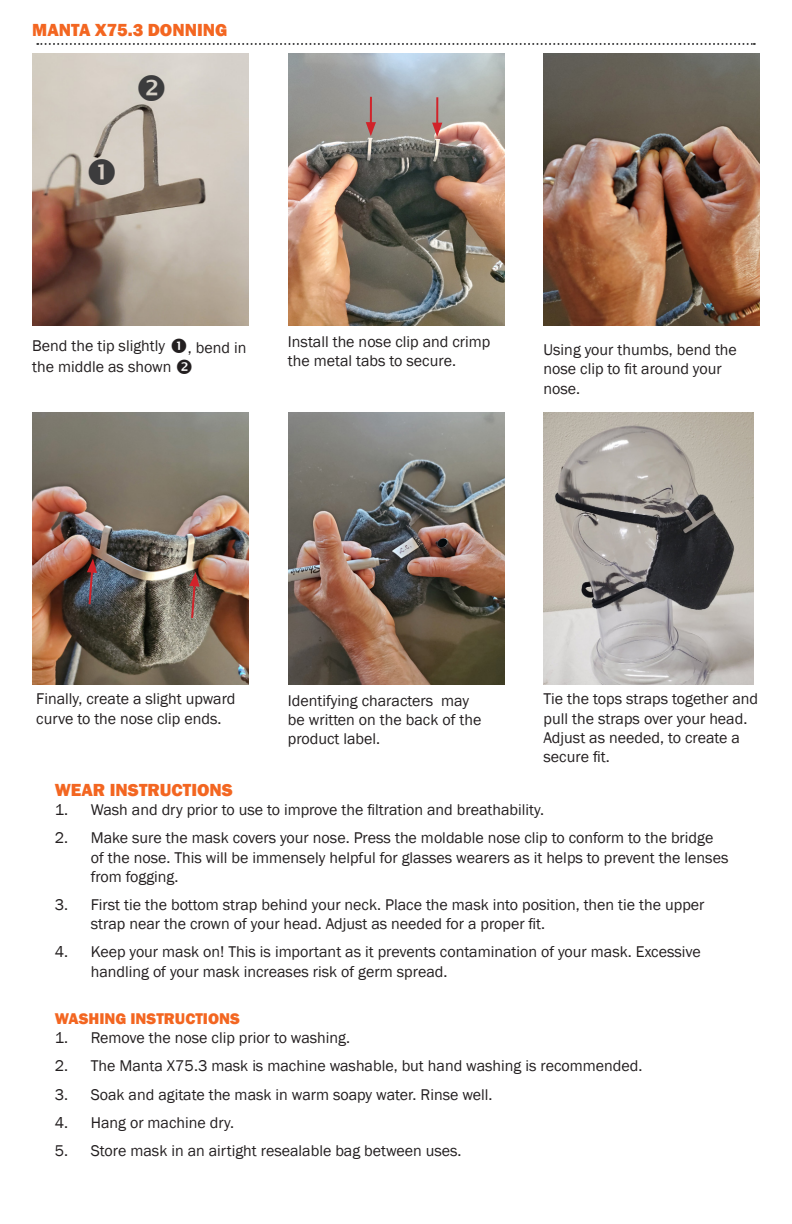
<style>
.page{position:relative;width:792px;height:1224px;background:#fff}
.page>*{position:absolute;margin:0;border:0;box-sizing:border-box;transform-origin:0 0}
.t1{font:800 18px "Franklin Gothic";color:#f36621}
.t2{font:16px/19.2px "Franklin Gothic";color:#231f20}
.t3{font:800 16px "Franklin Gothic";color:#f36621}
</style>
<div class="page">
<img style="left:544px;top:54px;width:216px;height:272px">
<img style="left:32px;top:412px;width:216px;height:272px">
<img style="left:288px;top:412px;width:216px;height:272px">
<img style="left:32px;top:54px;width:216px;height:272px">
<img style="left:288px;top:54px;width:216px;height:272px">
<svg style="left:37px;top:43px;width:718px;height:2px"></svg>
<img style="left:543px;top:412px;width:210px;height:272px">
<svg style="left:189px;top:572px;width:11px;height:48px"></svg>
<svg style="left:87px;top:559px;width:10px;height:47px"></svg>
<hr style="left:436px;top:97px;width:2px;height:29px;background:#d1232a">
<svg style="left:432px;top:123px;width:10px;height:14px"></svg>
<hr style="left:370px;top:97px;width:2px;height:28px;background:#d1232a">
<svg style="left:366px;top:122px;width:10px;height:14px"></svg>
<svg style="left:89px;top:159px;width:26px;height:26px"></svg>
<svg style="left:139px;top:75px;width:26px;height:26px"></svg>
<p class="t1" style="left:32px;top:18px;width:197px">MANTA X75.3 DONNING</p>
<p class="t2" style="left:32px;top:337px;width:134px">Bend the tip slightly</p>
<p class="t2" style="left:188px;top:339px;width:60px">, bend in</p>
<p class="t2" style="left:32px;top:358px;width:141px">the middle as shown</p>
<p class="t2" style="left:288px;top:332px;width:204px">Install the nose clip and crimp the metal tabs to secure.</p>
<p class="t2" style="left:544px;top:341px;width:195px">Using your thumbs, bend the nose clip to fit around your nose.</p>
<p class="t2" style="left:36px;top:690px;width:201px">Finally, create a slight upward curve to the nose clip ends.</p>
<p class="t2" style="left:288px;top:691px;width:195px">Identifying characters may be written on the back of the product label.</p>
<p class="t2" style="left:544px;top:690px;width:216px">Tie the tops straps together and pull the straps over your head.<br>Adjust as needed, to create a secure fit.</p>
<p class="t1" style="left:55px;top:778px;width:180px">WEAR INSTRUCTIONS</p>
<p class="t2" style="left:55px;top:801px;width:491px">1. Wash and dry prior to use to improve the filtration and breathability.</p>
<p class="t2" style="left:91px;top:829px;width:639px;text-indent:-36px">2. Make sure the mask covers your nose. Press the moldable nose clip to conform to the bridge of the nose. This will be immensely helpful for glasses wearers as it helps to prevent the lenses from fogging.</p>
<p class="t2" style="left:91px;top:895px;width:615px;text-indent:-36px">3. First tie the bottom strap behind your neck. Place the mask into position, then tie the upper strap near the crown of your head. Adjust as needed for a proper fit.</p>
<p class="t2" style="left:91px;top:943px;width:612px;text-indent:-36px">4. Keep your mask on! This is important as it prevents contamination of your mask. Excessive handling of your mask increases risk of germ spread.</p>
<p class="t3" style="left:55px;top:1008px;width:187px">WASHING INSTRUCTIONS</p>
<p class="t2" style="left:55px;top:1029px;width:297px">1. Remove the nose clip prior to washing.</p>
<p class="t2" style="left:55px;top:1057px;width:589px">2. The Manta X75.3 mask is machine washable, but hand washing is recommended.</p>
<p class="t2" style="left:55px;top:1085px;width:439px">3. Soak and agitate the mask in warm soapy water. Rinse well.</p>
<p class="t2" style="left:55px;top:1113px;width:181px">4. Hang or machine dry.</p>
<p class="t2" style="left:55px;top:1141px;width:408px">5. Store mask in an airtight resealable bag between uses.</p>
</div>
